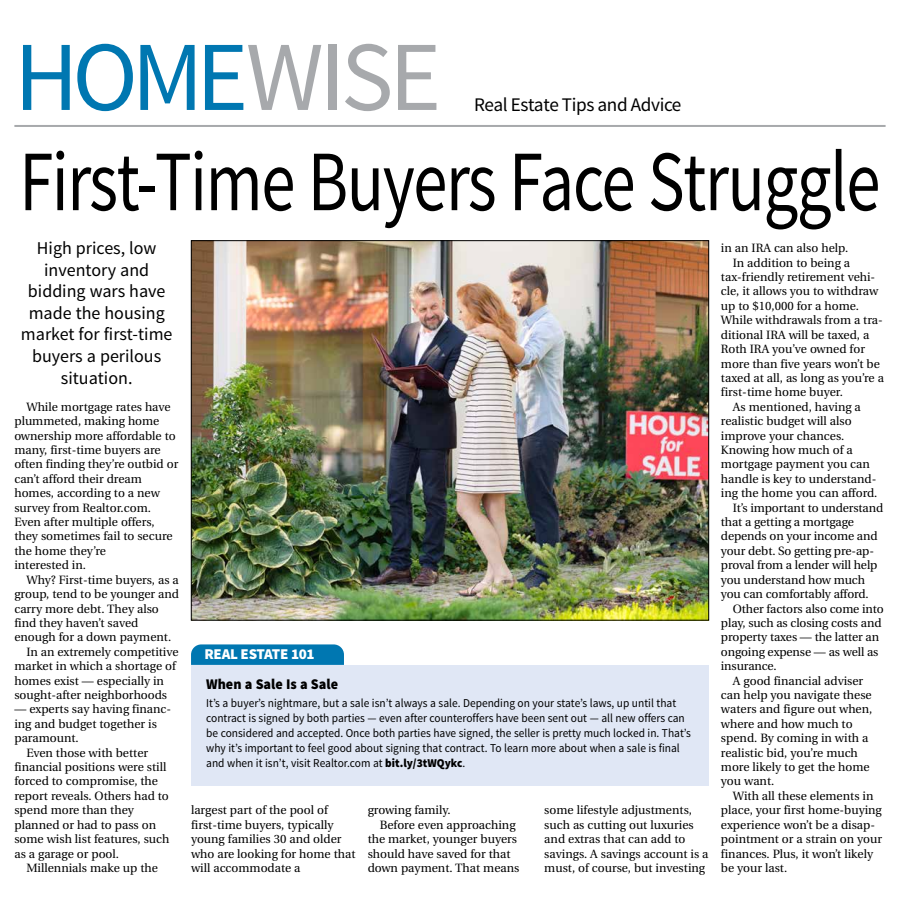
<style>
.page{position:relative;width:900px;height:908px;background:#fff}
.page>*{position:absolute;margin:0;border:0;box-sizing:border-box;transform-origin:0 0}
.t1{font:99px "Source Sans Pro";letter-spacing:-.04em;color:#0077b1}
.t2{font:86px "Source Sans Pro";letter-spacing:-.02em;color:#000;scale:.8 1}
.t3{font:19.2px "Source Sans Pro";letter-spacing:-.02em;color:#000}
.t4{font:18px/21.6px "Source Sans Pro";color:#000;text-align:center}
.t5{font:900 15px "Source Sans Pro";letter-spacing:-.02em;color:#fff}
.t6{font:900 14.8px "Source Sans Pro";color:#000;scale:.95 1}
.t7{font:12px/14.4px "Utopia";color:#000}
.t8{font:12px/15px "Source Sans Pro";color:#000;scale:.95 1}
.s1{color:#a7a9ac}
.s2{font-weight:900}
</style>
<div class="page">
<hr style="left:14px;top:125px;width:872px;height:2px;background:#a7a9ac">
<img style="left:193px;top:242px;width:514px;height:376px">
<div style="left:191px;top:664px;width:518px;height:121px;background:#e0e7f5"></div>
<div style="left:191px;top:644px;width:153px;height:20px;background:#0077b1"></div>
<h1 class="t1" style="left:14px;top:16px;width:428px">HOME<span class="s1">WISE</span></h1>
<h3 class="t3" style="left:474px;top:93px;width:209px">Real Estate Tips and Advice</h3>
<h2 class="t2" style="left:20px;top:128px;width:1078px">First-Time Buyers Face Struggle</h2>
<h3 class="t4" style="left:21px;top:237px;width:153px">High prices, low inventory and bidding wars have made the housing market for first-time buyers a perilous situation.</h3>
<p class="t7" style="left:14px;top:399px;width:165px;text-indent:12px">While mortgage rates have plummeted, making home ownership more affordable to many, first-time buyers are often finding they’re outbid or can’t afford their dream homes, according to a new survey from Realtor.com.<br>Even after multiple offers, they sometimes fail to secure the home they’re<br>interested in.</p>
<p class="t7" style="left:26px;top:572px;width:154px">Why? First-time buyers, as a</p>
<p class="t7" style="left:14px;top:587px;width:166px">group, tend to be younger and</p>
<p class="t7" style="left:14px;top:601px;width:146px">carry more debt. They also</p>
<p class="t7" style="left:14px;top:615px;width:126px">find they haven’t saved</p>
<p class="t7" style="left:14px;top:630px;width:158px">enough for a down payment.</p>
<p class="t7" style="left:26px;top:644px;width:154px">In an extremely competitive</p>
<p class="t7" style="left:14px;top:659px;width:163px">market in which a shortage of</p>
<p class="t7" style="left:14px;top:673px;width:151px">homes exist — especially in</p>
<p class="t7" style="left:14px;top:687px;width:154px">sought-after neighborhoods</p>
<p class="t7" style="left:14px;top:702px;width:158px">— experts say having financ-</p>
<p class="t7" style="left:14px;top:716px;width:144px">ing and budget together is</p>
<p class="t7" style="left:14px;top:731px;width:66px">paramount.</p>
<p class="t7" style="left:26px;top:745px;width:123px">Even those with better</p>
<p class="t7" style="left:14px;top:759px;width:154px">financial positions were still</p>
<p class="t7" style="left:14px;top:774px;width:145px">forced to compromise, the</p>
<p class="t7" style="left:14px;top:788px;width:156px">report reveals. Others had to</p>
<p class="t7" style="left:14px;top:803px;width:121px">spend more than they</p>
<p class="t7" style="left:14px;top:817px;width:143px">planned or had to pass on</p>
<p class="t7" style="left:14px;top:831px;width:157px">some wish list features, such</p>
<p class="t7" style="left:14px;top:846px;width:106px">as a garage or pool.</p>
<p class="t7" style="left:26px;top:860px;width:133px">Millennials make up the</p>
<p class="t7" style="left:721px;top:241px;width:129px">in an IRA can also help.</p>
<p class="t7" style="left:733px;top:255px;width:119px">In addition to being a</p>
<p class="t7" style="left:721px;top:270px;width:156px">tax-friendly retirement vehi-</p>
<p class="t7" style="left:721px;top:284px;width:159px">cle, it allows you to withdraw</p>
<p class="t7" style="left:721px;top:299px;width:139px">up to $10,000 for a home.</p>
<p class="t7" style="left:721px;top:313px;width:164px">While withdrawals from a tra-</p>
<p class="t7" style="left:721px;top:327px;width:150px">ditional IRA will be taxed, a</p>
<p class="t7" style="left:721px;top:342px;width:146px">Roth IRA you’ve owned for</p>
<p class="t7" style="left:721px;top:356px;width:160px">more than five years won’t be</p>
<p class="t7" style="left:721px;top:371px;width:165px">taxed at all, as long as you’re a</p>
<p class="t7" style="left:721px;top:385px;width:124px">first-time home buyer.</p>
<p class="t7" style="left:733px;top:399px;width:129px">As mentioned, having a</p>
<p class="t7" style="left:721px;top:414px;width:132px">realistic budget will also</p>
<p class="t7" style="left:721px;top:428px;width:125px">improve your chances.</p>
<p class="t7" style="left:721px;top:443px;width:133px">Knowing how much of a</p>
<p class="t7" style="left:721px;top:457px;width:151px">mortgage payment you can</p>
<p class="t7" style="left:721px;top:471px;width:157px">handle is key to understand-</p>
<p class="t7" style="left:721px;top:486px;width:158px">ing the home you can afford.</p>
<p class="t7" style="left:733px;top:500px;width:152px">It’s important to understand</p>
<p class="t7" style="left:721px;top:515px;width:135px">that a getting a mortgage</p>
<p class="t7" style="left:721px;top:529px;width:158px">depends on your income and</p>
<p class="t7" style="left:721px;top:543px;width:155px">your debt. So getting pre-ap-</p>
<p class="t7" style="left:721px;top:558px;width:158px">proval from a lender will help</p>
<p class="t7" style="left:721px;top:572px;width:146px">you understand how much</p>
<p class="t7" style="left:721px;top:587px;width:149px">you can comfortably afford.</p>
<p class="t7" style="left:733px;top:601px;width:152px">Other factors also come into</p>
<p class="t7" style="left:721px;top:615px;width:162px">play, such as closing costs and</p>
<p class="t7" style="left:721px;top:630px;width:160px">property taxes — the latter an</p>
<p class="t7" style="left:721px;top:644px;width:159px">ongoing expense — as well as</p>
<p class="t7" style="left:721px;top:659px;width:57px">insurance.</p>
<p class="t7" style="left:733px;top:673px;width:132px">A good financial adviser</p>
<p class="t7" style="left:721px;top:687px;width:152px">can help you navigate these</p>
<p class="t7" style="left:721px;top:702px;width:153px">waters and figure out when,</p>
<p class="t7" style="left:721px;top:716px;width:133px">where and how much to</p>
<p class="t7" style="left:721px;top:731px;width:149px">spend. By coming in with a</p>
<p class="t7" style="left:721px;top:745px;width:138px">realistic bid, you’re much</p>
<p class="t7" style="left:721px;top:759px;width:150px">more likely to get the home</p>
<p class="t7" style="left:721px;top:774px;width:55px">you want.</p>
<p class="t7" style="left:733px;top:788px;width:142px">With all these elements in</p>
<p class="t7" style="left:721px;top:803px;width:162px">place, your first home-buying</p>
<p class="t7" style="left:721px;top:817px;width:156px">experience won’t be a disap-</p>
<p class="t7" style="left:721px;top:831px;width:163px">pointment or a strain on your</p>
<p class="t7" style="left:721px;top:846px;width:154px">finances. Plus, it won’t likely</p>
<p class="t7" style="left:721px;top:860px;width:68px">be your last.</p>
<p class="t5" style="left:205px;top:644px;width:112px">REAL ESTATE 101</p>
<p class="t6" style="left:206px;top:674px;width:140px">When a Sale Is a Sale</p>
<p class="t8" style="left:206px;top:695px;width:512px">It’s a buyer’s nightmare, but a sale isn’t always a sale. Depending on your state’s laws, up until that contract is signed by both parties — even after counteroffers have been sent out — all new offers can be considered and accepted. Once both parties have signed, the seller is pretty much locked in. That’s why it’s important to feel good about signing that contract. To learn more about when a sale is final and when it isn’t, visit Realtor.com at <span class="s2">bit.ly/3tWQykc</span>.</p>
<p class="t7" style="left:191px;top:803px;width:166px">largest part of the pool of first-time buyers, typically young families 30 and older who are looking for home that will accommodate a</p>
<p class="t7" style="left:368px;top:803px;width:84px">growing family.</p>
<p class="t7" style="left:544px;top:803px;width:166px">some lifestyle adjustments, such as cutting out luxuries and extras that can add to savings. A savings account is a must, of course, but investing</p>
<p class="t7" style="left:380px;top:817px;width:137px">Before even approaching</p>
<p class="t7" style="left:368px;top:831px;width:151px">the market, younger buyers</p>
<p class="t7" style="left:368px;top:846px;width:144px">should have saved for that</p>
<p class="t7" style="left:368px;top:860px;width:153px">down payment. That means</p>
</div>
